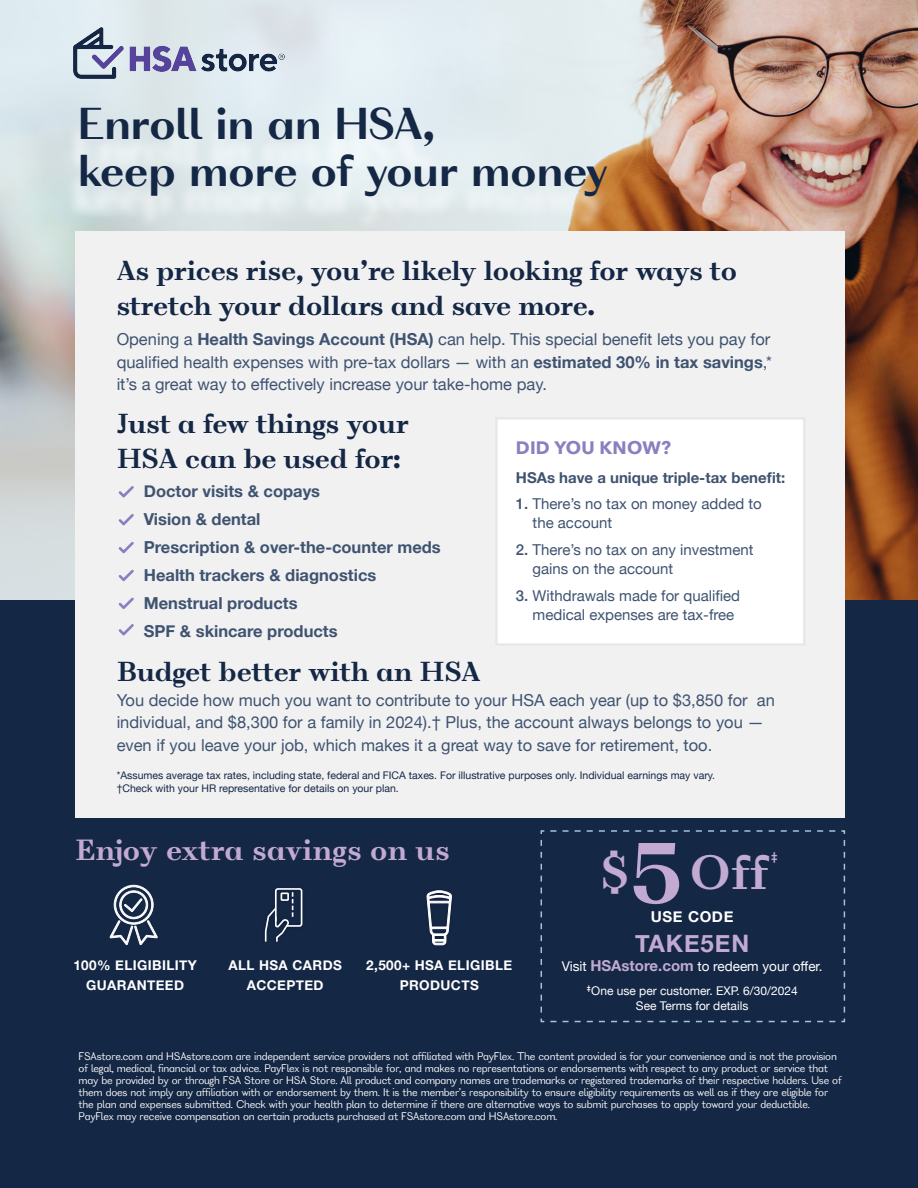
<style>
.page{position:relative;width:918px;height:1188px;background:#fff}
.page>*{position:absolute;margin:0;border:0;box-sizing:border-box;transform-origin:0 0}
.t1{font:700 42px "Volko Serif Text";color:#c2aad2}
.t2{font:700 39px/46.5px "Volko Sans Display";letter-spacing:-.01em;color:#142745}
.t3{font:700 25.5px "Volko Serif Text";letter-spacing:.02em;color:#c2aad2}
.t4{font:700 24px/34.5px "Volko Serif Text";color:#142745}
.t5{font:700 24px "Helvetica Neue";letter-spacing:.04em;color:#c2aad2}
.t6{font:700 19.8px "Volko Sans Display";color:#c2aad2}
.t7{font:700 18px "Avenir Next";letter-spacing:.01em;color:#8c7fc0}
.t8{font:16.5px/22.5px "Helvetica Neue";color:#3f5370;text-align:justify}
.t9{font:700 16.5px/28px "Helvetica Neue";color:#3f5370}
.t10{font:15px/19.5px "Helvetica Neue";color:#3f5370}
.t11{font:700 15px "Helvetica Neue";color:#3f5370}
.t12{font:700 15px "Helvetica Neue";letter-spacing:.04em;color:#fff}
.t13{font:700 13.5px/19.5px "Helvetica Neue";letter-spacing:.03em;color:#fff;text-align:center}
.t14{font:13.5px "Helvetica Neue";color:#fff}
.t15{font:12px/15px "Helvetica Neue";color:#fff;text-align:center}
.t16{font:10.5px/13.5px "Helvetica Neue";color:#142745}
.t17{font:100 9.75px/12px "Volko Sans Text";letter-spacing:-.02em;color:#fff}
.s1{font-weight:700}
.s2{font-weight:500}
.s3{font-family:"Volko Serif Display"}
.s4{font-size:75px}
.s5{font-weight:700;font-size:15px;color:#c2aad2}
.s6{font-family:"Volko Sans Display";font-weight:700}
</style>
<div class="page">
<img style="left:0;top:0;width:918px;height:600px">
<img style="left:556px;top:0;width:362px;height:446px">
<div style="left:0;top:600px;width:918px;height:588px;background:#142745"></div>
<svg style="left:264px;top:888px;width:39px;height:54px"></svg>
<svg style="left:110px;top:885px;width:48px;height:60px"></svg>
<div style="left:75px;top:231px;width:770px;height:587px;background:#f1f1f2"></div>
<svg style="left:119px;top:624px;width:15px;height:11px"></svg>
<svg style="left:119px;top:570px;width:15px;height:11px"></svg>
<svg style="left:119px;top:542px;width:15px;height:11px"></svg>
<svg style="left:119px;top:514px;width:15px;height:11px"></svg>
<svg style="left:119px;top:486px;width:15px;height:11px"></svg>
<svg style="left:119px;top:598px;width:15px;height:11px"></svg>
<div style="left:495px;top:417px;width:310px;height:229px;background:#fff;border:2px solid #e6e7e8"></div>
<div style="left:423px;top:887px;width:33px;height:62px;background:#000;opacity:.24"></div>
<svg style="left:427px;top:891px;width:24px;height:54px"></svg>
<svg style="left:540px;top:830px;width:306px;height:193px"></svg>
<div style="left:67px;top:124px;width:544px;height:107px;background:#fff;opacity:.75"></div>
<img style="left:74px;top:28px;width:211px;height:51px">
<h2 class="t2" style="left:78px;top:102px;width:531px">Enroll in an HSA,<br>keep more of your money</h2>
<h3 class="t4" style="left:117px;top:254px;width:622px">As prices rise, you’re likely looking for ways to stretch your dollars and save more.</h3>
<h3 class="t8" style="left:117px;top:329px;width:657px">Opening a <span class="s1">Health Savings Account (HSA)</span> can help. This special benefit lets you pay for qualified health expenses with pre-tax dollars — with an <span class="s1">estimated 30% in tax savings</span>,* it’s a great way to effectively increase your take-home pay.</h3>
<h3 class="t4" style="left:117px;top:407px;width:294px">Just a few things your<br>HSA can be used for:</h3>
<h3 class="t7" style="left:516px;top:432px;width:156px">DID YOU KNOW?</h3>
<h3 class="t11" style="left:516px;top:466px;width:271px">HSAs have a unique triple-tax benefit:</h3>
<h3 class="t10" style="left:533px;top:494px;width:231px;text-indent:-17px"><span class="s2">1.</span> There’s no tax on money added to the account</h3>
<h3 class="t10" style="left:533px;top:540px;width:222px;text-indent:-17px"><span class="s2">2.</span> There’s no tax on any investment gains on the account</h3>
<h3 class="t10" style="left:533px;top:586px;width:209px;text-indent:-17px"><span class="s2">3.</span> Withdrawals made for qualified medical expenses are tax-free</h3>
<h3 class="t9" style="left:144px;top:478px;width:298px">Doctor visits &amp; copays<br>Vision &amp; dental<br>Prescription &amp; over-the-counter meds<br>Health trackers &amp; diagnostics<br>Menstrual products<br>SPF &amp; skincare products</h3>
<h3 class="t4" style="left:117px;top:654px;width:366px">Budget better with an HSA</h3>
<p class="t8" style="left:117px;top:690px;width:660px;text-align:left">You decide how much you want to contribute to your HSA each year (up to $3,850 for an individual, and $8,300 for a family in 2024).† Plus, the account always belongs to you — even if you leave your job, which makes it a great way to save for retirement, too.</p>
<p class="t16" style="left:117px;top:769px;width:600px">*Assumes average tax rates, including state, federal and FICA taxes. For illustrative purposes only. Individual earnings may vary. †Check with your HR representative for details on your plan.</p>
<h3 class="t3" style="left:75px;top:832px;width:376px">Enjoy extra savings on us</h3>
<h3 class="t13" style="left:73px;top:956px;width:125px">100% ELIGIBILITY<br>GUARANTEED</h3>
<h3 class="t13" style="left:228px;top:956px;width:115px">ALL HSA CARDS<br>ACCEPTED</h3>
<h3 class="t13" style="left:366px;top:956px;width:147px">2,500+ HSA ELIGIBLE<br>PRODUCTS</h3>
<h1 class="t1" style="left:601px;top:844px;width:169px"><span class="s3">$</span><span class="s4">5</span> Off</h1>
<h3 class="t6" style="left:770px;top:847px;width:9px">‡</h3>
<h3 class="t12" style="left:651px;top:905px;width:84px">USE CODE</h3>
<h3 class="t5" style="left:635px;top:924px;width:116px">TAKE5EN</h3>
<h3 class="t14" style="left:562px;top:957px;width:262px">Visit <span class="s5">HSAstore.com</span> to redeem your offer.</h3>
<p class="t15" style="left:586px;top:984px;width:213px"><span class="s6">‡</span>One use per customer. EXP. 6/30/2024<br>See Terms for details</p>
<p class="t17" style="left:79px;top:1050px;width:765px">FSAstore.com and HSAstore.com are independent service providers not affiliated with PayFlex. The content provided is for your convenience and is not the provision of legal, medical, financial or tax advice. PayFlex is not responsible for, and makes no representations or endorsements with respect to any product or service that may be provided by or through FSA Store or HSA Store. All product and company names are trademarks or registered trademarks of their respective holders. Use of them does not imply any affiliation with or endorsement by them. It is the member’s responsibility to ensure eligibility requirements as well as if they are eligible for the plan and expenses submitted. Check with your health plan to determine if there are alternative ways to submit purchases to apply toward your deductible.<br>PayFlex may receive compensation on certain products purchased at FSAstore.com and HSAstore.com.</p>
</div>
